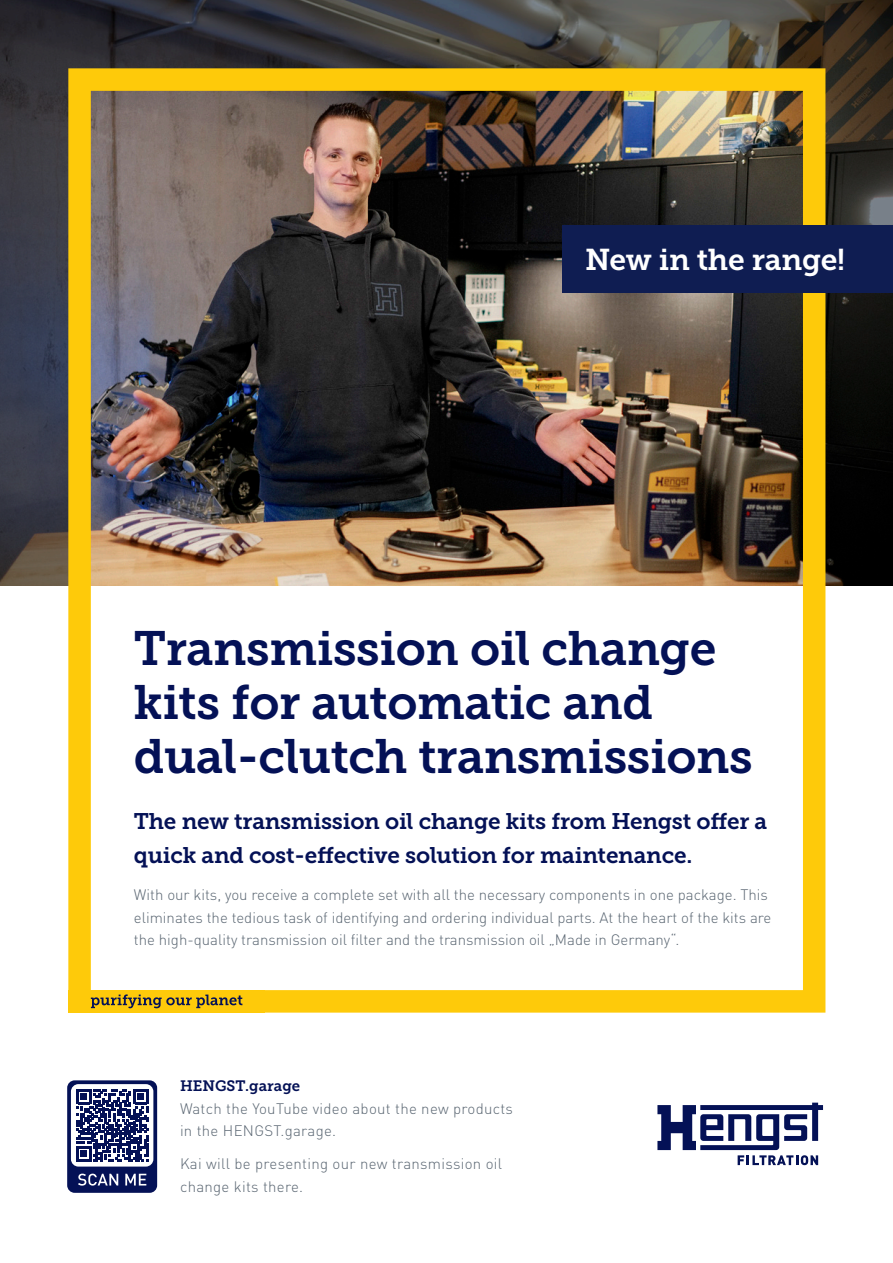
<style>
.page{position:relative;width:893px;height:1263px;background:#fff}
.page>*{position:absolute;margin:0;border:0;box-sizing:border-box;transform-origin:0 0}
.t1{font:48px/54px "Museo Slab 700";letter-spacing:-.01em;color:#041156}
.t2{font:30px "Museo Slab 700";letter-spacing:-.01em;color:#fff}
.t3{font:22.5px/33.8px "Museo Slab 700";letter-spacing:-.01em;color:#041156}
.t4{font:300 15px/22.5px "DIN Pro";color:#596571}
.t5{font:300 15px/22.5px "DIN Pro";letter-spacing:.02em;color:#596571}
.t6{font:15px "Museo Slab 700";color:#041156}
</style>
<div class="page">
<img style="left:0;top:0;width:893px;height:585px">
<svg style="left:657px;top:1102px;width:166px;height:63px"></svg>
<img style="left:91px;top:91px;width:711px;height:494px">
<svg style="left:67px;top:1080px;width:90px;height:113px"></svg>
<div style="left:68px;top:68px;width:757px;height:944px;border:22px solid #feca0a"></div>
<div style="left:68px;top:990px;width:197px;height:23px;background:#feca0a"></div>
<svg style="left:91px;top:994px;width:151px;height:14px"></svg>
<div style="left:562px;top:225px;width:331px;height:68px;background:#0f1d52"></div>
<p class="t2" style="left:585px;top:243px;width:262px">New in the range!</p>
<p class="t1" style="left:134px;top:622px;width:620px">Transmission oil change kits for automatic and dual-clutch transmissions</p>
<p class="t3" style="left:134px;top:804px;width:635px">The new transmission oil change kits from Hengst offer a quick and cost-effective solution for maintenance.</p>
<p class="t4" style="left:134px;top:882px;width:639px">With our kits, you receive a complete set with all the necessary components in one package. This eliminates the tedious task of identifying and ordering individual parts. At the heart of the kits are the high-quality transmission oil filter and the transmission oil „Made in Germany“.</p>
<p class="t6" style="left:180px;top:1078px;width:122px">HENGST.garage</p>
<p class="t5" style="left:180px;top:1096px;width:334px">Watch the YouTube video about the new products in the HENGST.garage.</p>
<p class="t5" style="left:180px;top:1151px;width:324px">Kai will be presenting our new transmission oil change kits there.</p>
</div>
